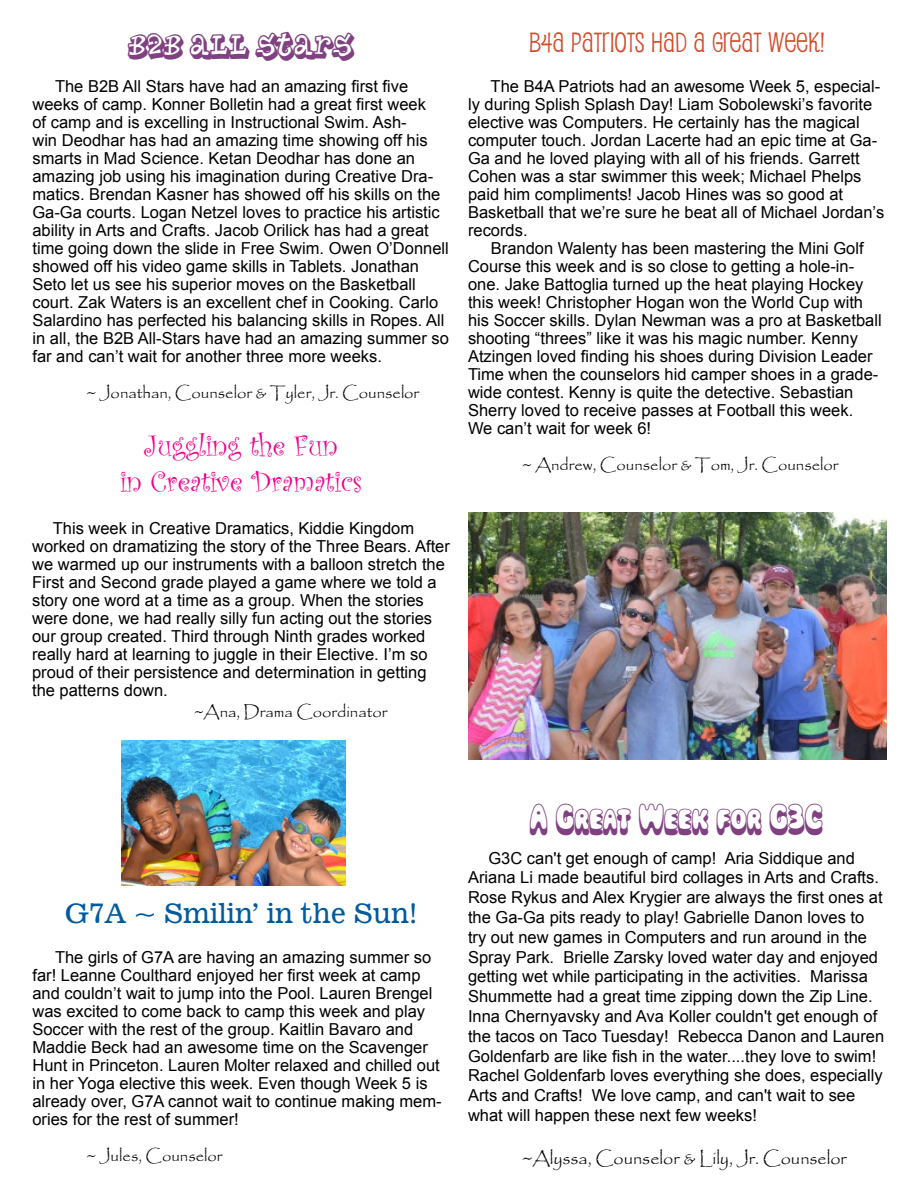
<style>
.page{position:relative;width:918px;height:1188px;background:#fff}
.page>*{position:absolute;margin:0;border:0;box-sizing:border-box;transform-origin:0 0}
.t1{font:30px/36px "Curlz";color:#ec008c;text-align:center}
.t2{font:27px "Pupcat";color:#d34b2a}
.t3{font:27px "News 701 BT Roman A";color:#005b9e}
.t4{font:27px "Magical Mystery Tour Outline Sh";color:#7f4181}
.t5{font:27px "Planet Benson 2";color:#7f4181}
.t6{font:18px "Papyrus";color:#000}
.t7{font:16.5px/18px "Arial";color:#000}
.t8{font:16.5px "Papyrus";color:#000}
</style>
<div class="page">
<img style="left:468px;top:513px;width:418px;height:246px">
<img style="left:121px;top:740px;width:224px;height:146px">
<h2 class="t5" style="left:129px;top:27px;width:226px">B2B ALL STARS</h2>
<p class="t7" style="left:32px;top:77px;width:418px;text-indent:23px">The B2B All Stars have had an amazing first five weeks of camp. Konner Bolletin had a great first week<br>of camp and is excelling in Instructional Swim. Ash-<br>win Deodhar has had an amazing time showing off his smarts in Mad Science. Ketan Deodhar has done an amazing job using his imagination during Creative Dra&shy;matics. Brendan Kasner has showed off his skills on the Ga-Ga courts. Logan Netzel loves to practice his artistic ability in Arts and Crafts. Jacob Orilick has had a great time going down the slide in Free Swim. Owen O’Donnell showed off his video game skills in Tablets. Jonathan Seto let us see his superior moves on the Basketball court. Zak Waters is an excellent chef in Cooking. Carlo Salardino has perfected his balancing skills in Ropes. All in all, the B2B All-Stars have had an amazing summer so far and can’t wait for another three more weeks.</p>
<p class="t8" style="left:86px;top:383px;width:334px">~ Jonathan, Counselor &amp; Tyler, Jr. Counselor</p>
<h1 class="t1" style="left:120px;top:426px;width:244px">Juggling the Fun<br>in Creative Dramatics</h1>
<p class="t7" style="left:32px;top:519px;width:419px;text-indent:21px">This week in Creative Dramatics, Kiddie Kingdom worked on dramatizing the story of the Three Bears. After we warmed up our instruments with a balloon stretch the First and Second grade played a game where we told a story one word at a time as a group. When the stories were done, we had really silly fun acting out the stories our group created. Third through Ninth grades worked really hard at learning to juggle in their Elective. I’m so proud of their persistence and determination in getting the patterns down.</p>
<p class="t8" style="left:194px;top:702px;width:195px">~Ana, Drama Coordinator</p>
<h2 class="t2" style="left:529px;top:26px;width:297px">B4A PATRIOTS HAD A GREAT WEEK!</h2>
<p class="t7" style="left:468px;top:77px;width:418px;text-indent:23px">The B4A Patriots had an awesome Week 5, especial&shy;ly during Splish Splash Day! Liam Sobolewski’s favorite elective was Computers. He certainly has the magical computer touch. Jordan Lacerte had an epic time at Ga-Ga and he loved playing with all of his friends. Garrett Cohen was a star swimmer this week; Michael Phelps paid him compliments! Jacob Hines was so good at Basketball that we’re sure he beat all of Michael Jordan’s records.</p>
<p class="t7" style="left:468px;top:239px;width:415px;text-indent:23px">Brandon Walenty has been mastering the Mini Golf Course this week and is so close to getting a hole-in&shy;one. Jake Battoglia turned up the heat playing Hockey this week! Christopher Hogan won the World Cup with his Soccer skills. Dylan Newman was a pro at Basketball shooting “threes” like it was his magic number. Kenny Atzingen loved finding his shoes during Division Leader Time when the counselors hid camper shoes in a grade&shy;wide contest. Kenny is quite the detective. Sebastian Sherry loved to receive passes at Football this week.<br>We can’t wait for week 6!</p>
<p class="t8" style="left:522px;top:455px;width:318px">~ Andrew, Counselor &amp; Tom, Jr. Counselor</p>
<h2 class="t3" style="left:64px;top:897px;width:355px">G7A ~ Smilin’ in the Sun!</h2>
<p class="t7" style="left:32px;top:948px;width:411px;text-indent:23px">The girls of G7A are having an amazing summer so far! Leanne Coulthard enjoyed her first week at camp and couldn’t wait to jump into the Pool. Lauren Brengel was excited to come back to camp this week and play Soccer with the rest of the group. Kaitlin Bavaro and Maddie Beck had an awesome time on the Scavenger Hunt in Princeton. Lauren Molter relaxed and chilled out in her Yoga elective this week. Even though Week 5 is already over, G7A cannot wait to continue making mem&shy;ories for the rest of summer!</p>
<p class="t8" style="left:86px;top:1145px;width:137px">~ Jules, Counselor</p>
<h2 class="t4" style="left:530px;top:801px;width:294px">A Great Week for G3C</h2>
<p class="t7" style="left:468px;top:848px;width:418px;line-height:19.8px;text-indent:20px">G3C can't get enough of camp! Aria Siddique and Ariana Li made beautiful bird collages in Arts and Crafts.<br>Rose Rykus and Alex Krygier are always the first ones at the Ga-Ga pits ready to play! Gabrielle Danon loves to try out new games in Computers and run around in the Spray Park. Brielle Zarsky loved water day and enjoyed getting wet while participating in the activities. Marissa Shummette had a great time zipping down the Zip Line.<br>Inna Chernyavsky and Ava Koller couldn't get enough of the tacos on Taco Tuesday! Rebecca Danon and Lauren Goldenfarb are like fish in the water....they love to swim!<br>Rachel Goldenfarb loves everything she does, especially Arts and Crafts! We love camp, and can't wait to see what will happen these next few weeks!</p>
<p class="t6" style="left:522px;top:1148px;width:326px">~Alyssa, Counselor &amp; Lily, Jr. Counselor</p>
</div>
